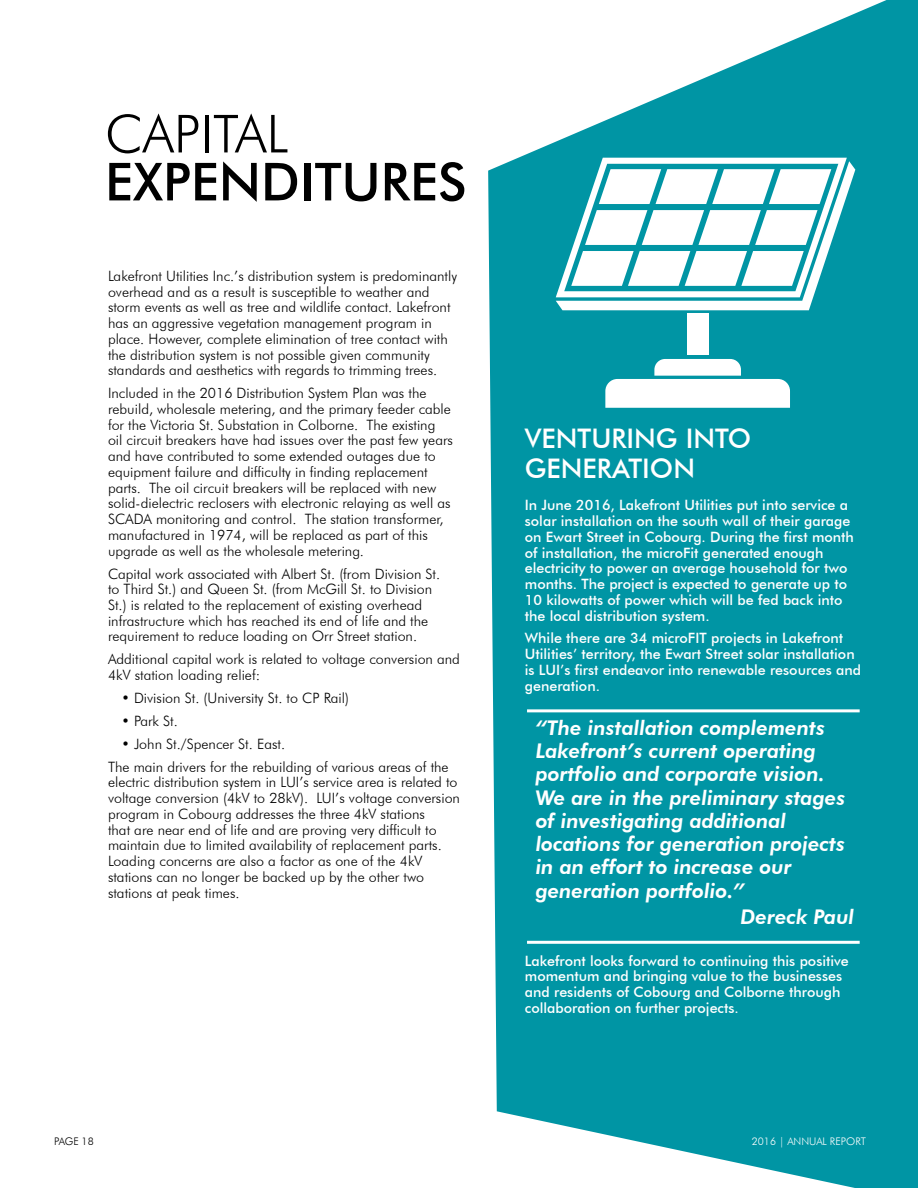
<style>
.page{position:relative;width:918px;height:1188px;background:#fff}
.page>*{position:absolute;margin:0;border:0;box-sizing:border-box;transform-origin:0 0}
.t1{font:500 52.5px "Futura BT";color:#000}
.t2{font:300 52.5px "Futura BT";color:#000}
.t3{font:500 27px/30px "Futura BT";color:#fff}
.t4{font:italic 800 20.25px/23.2px "Futura BT";color:#fff}
.t5{font:300 14.25px/15.8px "Futura BT";color:#000}
.t6{font:500 14.25px/15.8px "Futura BT";color:#fff}
.t7{font:300 10.5px "Futura BT";color:#fff}
.t8{font:300 10.5px "Futura BT";letter-spacing:-.01em;color:#000}
</style>
<div class="page">
<svg style="left:488px;top:0;width:430px;height:1188px;background:#1da1ae"></svg>
<div style="left:687px;top:313px;width:22px;height:42px;background:#fff"></div>
<svg style="left:556px;top:158px;width:291px;height:3px"></svg>
<svg style="left:605px;top:359px;width:185px;height:49px"></svg>
<svg style="left:556px;top:161px;width:299px;height:149px"></svg>
<hr style="left:527px;top:709px;width:333px;height:3px;background:#fff">
<hr style="left:527px;top:941px;width:333px;height:3px;background:#fff">
<h1 class="t2" style="left:105px;top:102px;width:185px">CAPITAL</h1>
<h1 class="t1" style="left:105px;top:150px;width:363px">EXPENDITURES</h1>
<p class="t5" style="left:108px;top:268px;width:351px">Lakefront Utilities Inc.’s distribution system is predominantly overhead and as a result is susceptible to weather and storm events as well as tree and wildlife contact. Lakefront has an aggressive vegetation management program in place. However, complete elimination of tree contact with the distribution system is not possible given community standards and aesthetics with regards to trimming trees.</p>
<p class="t5" style="left:108px;top:385px;width:347px">Included in the 2016 Distribution System Plan was the rebuild, wholesale metering, and the primary feeder cable for the Victoria St. Substation in Colborne. The existing oil circuit breakers have had issues over the past few years and have contributed to some extended outages due to equipment failure and difficulty in finding replacement parts. The oil circuit breakers will be replaced with new solid-dielectric reclosers with electronic relaying as well as SCADA monitoring and control. The station transformer, manufactured in 1974, will be replaced as part of this upgrade as well as the wholesale metering.</p>
<p class="t5" style="left:108px;top:565px;width:334px">Capital work associated with Albert St. (from Division St. to Third St.) and Queen St. (from McGill St. to Division St.) is related to the replacement of existing overhead infrastructure which has reached its end of life and the requirement to reduce loading on Orr Street station.</p>
<p class="t5" style="left:108px;top:651px;width:354px">Additional capital work is related to voltage conversion and<br>4kV station loading relief:</p>
<p class="t5" style="left:121px;top:690px;width:229px">• Division St. (University St. to CP Rail)</p>
<p class="t5" style="left:121px;top:713px;width:58px">• Park St.</p>
<p class="t5" style="left:108px;top:732px;width:342px;line-height:22.8px;text-indent:13px">• John St./Spencer St. East.<br>The main drivers for the rebuilding of various areas of the</p>
<p class="t5" style="left:108px;top:774px;width:354px">electric distribution system in LUI’s service area is related to voltage conversion (4kV to 28kV). LUI’s voltage conversion program in Cobourg addresses the three 4kV stations<br>that are near end of life and are proving very difficult to maintain due to limited availability of replacement parts.<br>Loading concerns are also a factor as one of the 4kV stations can no longer be backed up by the other two stations at peak times.</p>
<h2 class="t3" style="left:525px;top:423px;width:228px">VENTURING INTO<br>GENERATION</h2>
<p class="t6" style="left:525px;top:497px;width:331px">In June 2016, Lakefront Utilities put into service a solar installation on the south wall of their garage on Ewart Street in Cobourg. During the first month of installation, the microFit generated enough electricity to power an average household for two months. The project is expected to generate up to 10 kilowatts of power which will be fed back into the local distribution system.</p>
<p class="t6" style="left:525px;top:630px;width:338px">While there are 34 microFIT projects in Lakefront Utilities’ territory, the Ewart Street solar installation is LUI’s first endeavor into renewable resources and generation.</p>
<p class="t4" style="left:536px;top:716px;width:311px">“The installation complements<br>Lakefront’s current operating portfolio and corporate vision.<br>We are in the preliminary stages of investigating additional locations for generation projects in an effort to increase our generation portfolio.”</p>
<h3 class="t4" style="left:741px;top:905px;width:115px">Dereck Paul</h3>
<p class="t6" style="left:525px;top:952px;width:326px">Lakefront looks forward to continuing this positive momentum and bringing value to the businesses and residents of Cobourg and Colborne through collaboration on further projects.</p>
<p class="t8" style="left:54px;top:1135px;width:41px">PAGE 18</p>
<p class="t7" style="left:752px;top:1135px;width:116px">2016 | ANNUAL REPORT</p>
</div>
